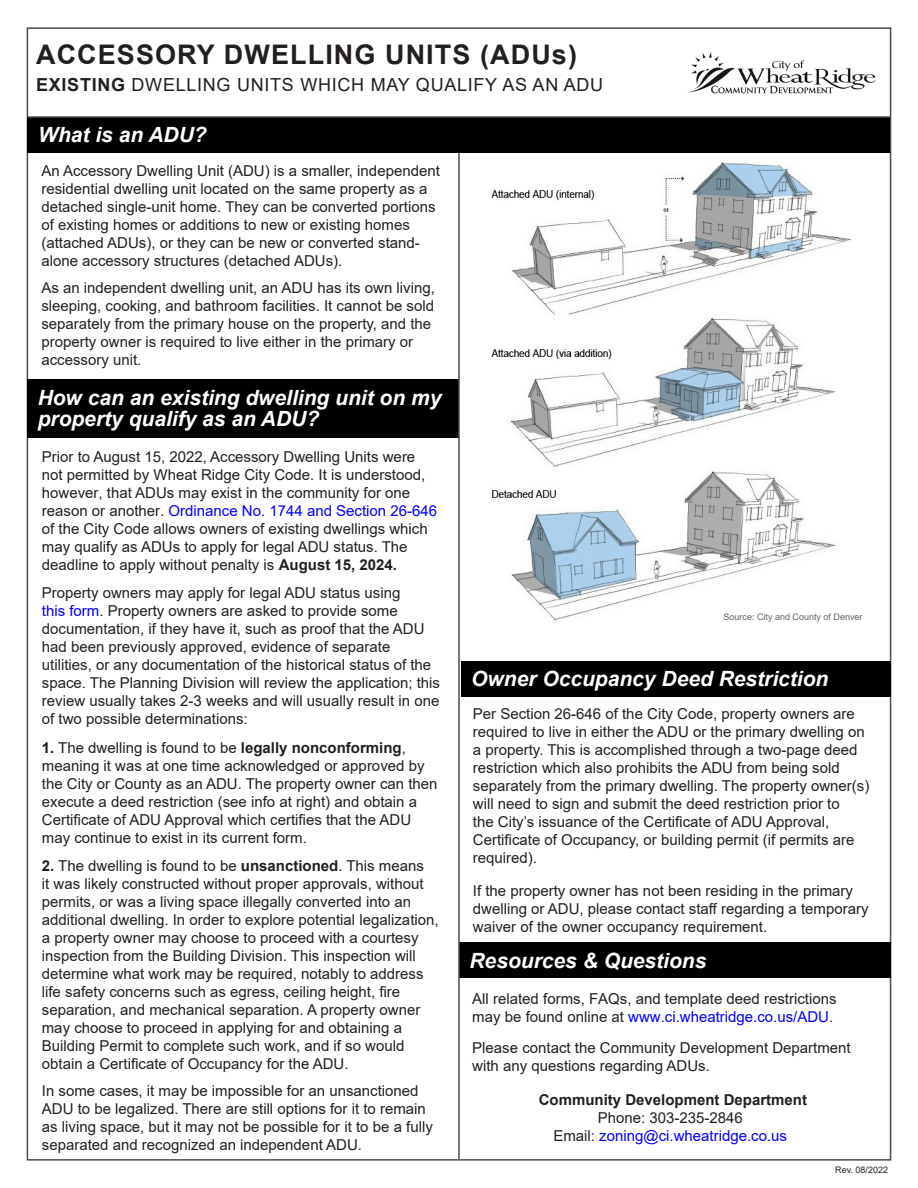
<style>
.page{position:relative;width:918px;height:1188px;background:#fff}
.page>*{position:absolute;margin:0;border:0;box-sizing:border-box;transform-origin:0 0}
.t1{font:700 27px "Arial";letter-spacing:.04em;color:#231f20}
.t2{font:italic 700 21px/21px "Arial";color:#fff}
.t3{font:18px "Arial";letter-spacing:.04em;color:#231f20}
.t4{font:15px/18px "Arial";color:#231f20}
.t5{font:700 15px/18px "Arial";color:#231f20;text-align:center}
.t6{font:9px "Arial";color:#636366}
.t7{font:9px "Arial";color:#231f20}
.s1{font-weight:700}
.s2{color:#00f}
.s3{font-weight:400}
.s4{font-weight:400;color:#00f}
</style>
<div class="page">
<img style="left:687px;top:52px;width:189px;height:42px">
<div style="left:28px;top:117px;width:862px;height:36px;background:#000"></div>
<hr style="left:28px;top:116px;width:863px;height:2px;background:#4b4c4d">
<div style="left:459px;top:942px;width:432px;height:36px;background:#000"></div>
<div style="left:27px;top:379px;width:431px;height:58px;background:#000"></div>
<hr style="left:458px;top:153px;width:2px;height:1006px;background:#4b4c4d">
<img style="left:491px;top:162px;width:361px;height:459px">
<div style="left:461px;top:661px;width:430px;height:36px;background:#000"></div>
<p class="t1" style="left:36px;top:35px;width:542px">ACCESSORY DWELLING UNITS (ADUs)</p>
<p class="t3" style="left:36px;top:72px;width:569px"><span class="s1">EXISTING</span> DWELLING UNITS WHICH MAY QUALIFY AS AN ADU</p>
<p class="t2" style="left:38px;top:125px;width:170px">What is an ADU?</p>
<p class="t4" style="left:41px;top:161px;width:400px">An Accessory Dwelling Unit (ADU) is a smaller, independent residential dwelling unit located on the same property as a detached single-unit home. They can be converted portions of existing homes or additions to new or existing homes (attached ADUs), or they can be new or converted stand&shy;alone accessory structures (detached ADUs).</p>
<p class="t4" style="left:41px;top:278px;width:395px">As an independent dwelling unit, an ADU has its own living, sleeping, cooking, and bathroom facilities. It cannot be sold separately from the primary house on the property, and the property owner is required to live either in the primary or accessory unit.</p>
<p class="t2" style="left:38px;top:388px;width:405px">How can an existing dwelling unit on my property qualify as an ADU?</p>
<p class="t4" style="left:42px;top:447px;width:397px">Prior to August 15, 2022, Accessory Dwelling Units were not permitted by Wheat Ridge City Code. It is understood, however, that ADUs may exist in the community for one reason or another. <span class="s2">Ordinance No. 1744 and Section 26-646 </span>of the City Code allows owners of existing dwellings which may qualify as ADUs to apply for legal ADU status. The deadline to apply without penalty is <span class="s1">August 15, 2024.</span></p>
<p class="t4" style="left:42px;top:584px;width:400px">Property owners may apply for legal ADU status using<br><span class="s2">this form</span>. Property owners are asked to provide some documentation, if they have it, such as proof that the ADU had been previously approved, evidence of separate utilities, or any documentation of the historical status of the space. The Planning Division will review the application; this review usually takes 2-3 weeks and will usually result in one of two possible determinations:</p>
<p class="t4" style="left:42px;top:738px;width:397px"><span class="s1">1.</span> The dwelling is found to be <span class="s1">legally nonconforming</span>, meaning it was at one time acknowledged or approved by the City or County as an ADU. The property owner can then execute a deed restriction (see info at right) and obtain a Certificate of ADU Approval which certifies that the ADU may continue to exist in its current form.</p>
<p class="t4" style="left:42px;top:857px;width:398px"><span class="s1">2.</span> The dwelling is found to be <span class="s1">unsanctioned</span>. This means<br>it was likely constructed without proper approvals, without permits, or was a living space illegally converted into an additional dwelling. In order to explore potential legalization, a property owner may choose to proceed with a courtesy inspection from the Building Division. This inspection will determine what work may be required, notably to address life safety concerns such as egress, ceiling height, fire separation, and mechanical separation. A property owner may choose to proceed in applying for and obtaining a Building Permit to complete such work, and if so would obtain a Certificate of Occupancy for the ADU.</p>
<p class="t4" style="left:42px;top:1082px;width:393px">In some cases, it may be impossible for an unsanctioned ADU to be legalized. There are still options for it to remain as living space, but it may not be possible for it to be a fully separated and recognized an independent ADU.</p>
<p class="t6" style="left:724px;top:611px;width:141px">Source: City and County of Denver</p>
<p class="t2" style="left:471px;top:669px;width:359px">Owner Occupancy Deed Restriction</p>
<p class="t4" style="left:473px;top:704px;width:398px">Per Section 26-646 of the City Code, property owners are required to live in either the ADU or the primary dwelling on a property. This is accomplished through a two-page deed restriction which also prohibits the ADU from being sold separately from the primary dwelling. The property owner(s) will need to sign and submit the deed restriction prior to<br>the City’s issuance of the Certificate of ADU Approval, Certificate of Occupancy, or building permit (if permits are required).</p>
<p class="t4" style="left:473px;top:881px;width:397px">If the property owner has not been residing in the primary dwelling or ADU, please contact staff regarding a temporary waiver of the owner occupancy requirement.</p>
<p class="t2" style="left:470px;top:950px;width:238px">Resources &amp; Questions</p>
<p class="t4" style="left:472px;top:989px;width:366px">All related forms, FAQs, and template deed restrictions may be found online at <span class="s2">www.ci.wheatridge.co.us/ADU</span>.</p>
<p class="t4" style="left:472px;top:1039px;width:380px">Please contact the Community Development Department with any questions regarding ADUs.</p>
<p class="t5" style="left:539px;top:1091px;width:270px">Community Development Department<br><span class="s3">Phone: 303-235-2846<br>Email:</span> <span class="s4">zoning@ci.wheatridge.co.us</span></p>
<p class="t7" style="left:835px;top:1164px;width:54px">Rev. 08/2022</p>
</div>
